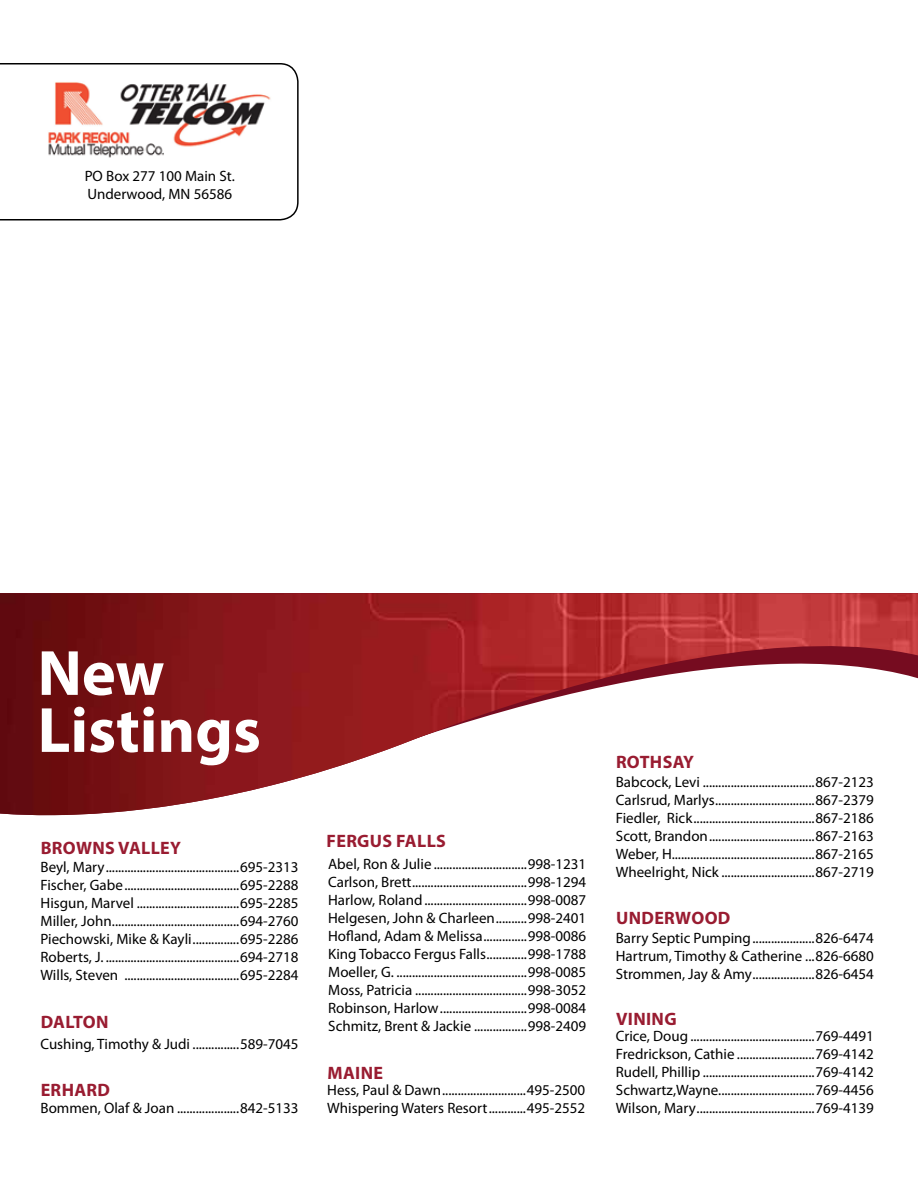
<style>
.page{position:relative;width:918px;height:1188px;background:#fff}
.page>*{position:absolute;margin:0;border:0;box-sizing:border-box;transform-origin:0 0}
.t1{font:700 64.5px/57px "Myriad Pro";color:#fff}
.t2{font:700 18px "Myriad Pro";letter-spacing:.02em;color:#991c31}
.t3{font:15px/18px "Myriad Pro";color:#000;text-align:justify}
</style>
<div class="page">
<img style="left:0;top:593px;width:918px;height:223px">
<svg style="left:0;top:63px;width:299px;height:157px"></svg>
<img style="left:41px;top:71px;width:238px;height:93px">
<p class="t3" style="left:85px;top:167px;width:152px">PO Box 277 100 Main St.<br>Underwood, MN 56586</p>
<h1 class="t1" style="left:38px;top:643px;width:225px">New<br>Listings</h1>
<p class="t2" style="left:41px;top:837px;width:142px">BROWNS VALLEY</p>
<p class="t3" style="left:41px;top:858px;width:259px">Beyl, Mary...........................................695-2313<br>Fischer, Gabe.....................................695-2288<br>Hisgun, Marvel .................................695-2285<br>Miller, John.........................................694-2760<br>Piechowski, Mike &amp; Kayli...............695-2286<br>Roberts, J. ...........................................694-2718<br>Wills, Steven .....................................695-2284</p>
<p class="t2" style="left:41px;top:1010px;width:69px">DALTON</p>
<p class="t3" style="left:40px;top:1034px;width:259px">Cushing, Timothy &amp; Judi ...............589-7045</p>
<p class="t2" style="left:41px;top:1078px;width:71px">ERHARD</p>
<p class="t2" style="left:327px;top:829px;width:121px">FERGUS FALLS</p>
<p class="t3" style="left:328px;top:854px;width:259px">Abel, Ron &amp; Julie ..............................998-1231<br>Carlson, Brett.....................................998-1294<br>Harlow, Roland.................................998-0087<br>Helgesen, John &amp; Charleen..........998-2401<br>Hofland, Adam &amp; Melissa..............998-0086<br>King Tobacco Fergus Falls.............998-1788<br>Moeller, G. ..........................................998-0085<br>Moss, Patricia ....................................998-3052<br>Robinson, Harlow............................998-0084<br>Schmitz, Brent &amp; Jackie .................998-2409</p>
<p class="t2" style="left:327px;top:1061px;width:57px">MAINE</p>
<p class="t3" style="left:327px;top:1081px;width:260px">Hess, Paul &amp; Dawn...........................495-2500</p>
<p class="t3" style="left:40px;top:1099px;width:260px">Bommen, Olaf &amp; Joan ....................842-5133</p>
<p class="t3" style="left:327px;top:1099px;width:260px">Whispering Waters Resort............495-2552</p>
<p class="t2" style="left:616px;top:750px;width:80px">ROTHSAY</p>
<p class="t3" style="left:616px;top:773px;width:259px">Babcock, Levi ....................................867-2123<br>Carlsrud, Marlys................................867-2379<br>Fiedler, Rick.......................................867-2186<br>Scott, Brandon..................................867-2163<br>Weber, H..............................................867-2165<br>Wheelright, Nick ..............................867-2719</p>
<p class="t2" style="left:616px;top:906px;width:116px">UNDERWOOD</p>
<p class="t3" style="left:616px;top:928px;width:259px">Barry Septic Pumping....................826-6474<br>Hartrum, Timothy &amp; Catherine ...826-6680<br>Strommen, Jay &amp; Amy....................826-6454</p>
<p class="t2" style="left:616px;top:1007px;width:62px">VINING</p>
<p class="t3" style="left:616px;top:1027px;width:260px">Crice, Doug ........................................769-4491<br>Fredrickson, Cathie .........................769-4142<br>Rudell, Phillip ....................................769-4142<br>Schwartz,Wayne...............................769-4456<br>Wilson, Mary......................................769-4139</p>
</div>
